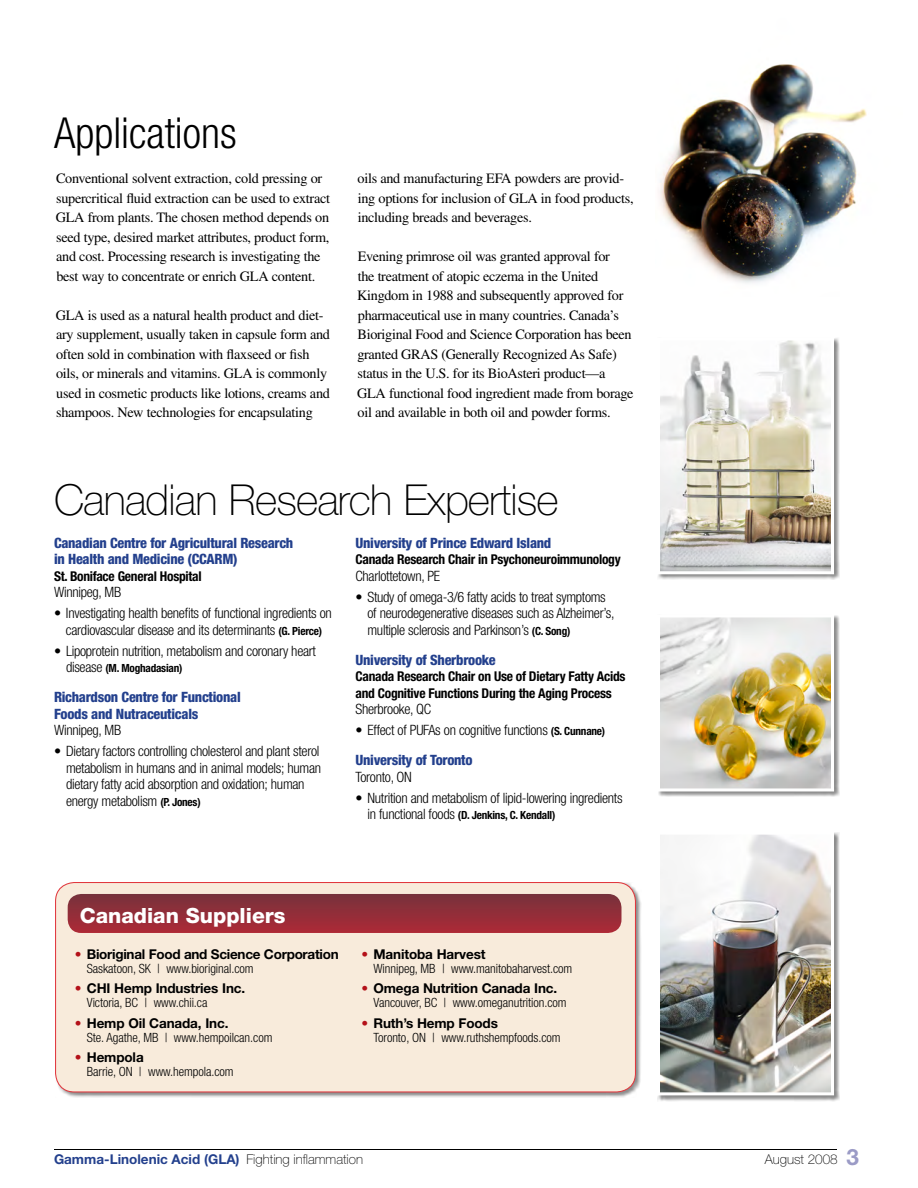
<style>
.page{position:relative;width:918px;height:1188px;background:#fff}
.page>*{position:absolute;margin:0;border:0;box-sizing:border-box;transform-origin:0 0}
.t1{font:100 42.75px "Helvetica Neue LT Std";letter-spacing:-.02em;color:#000}
.t2{font:300 condensed 42.75px "Helvetica Neue LT Std";color:#000}
.t3{font:800 21px "Helvetica Neue LT Std";color:#fff}
.t4{font:14.25px/19.5px "Times LT Std";letter-spacing:-.02em;color:#000}
.t5{font:300 condensed 14.25px/16.5px "Helvetica Neue LT Std";letter-spacing:-.02em;color:#000}
.t6{font:800 condensed 14.25px/16.5px "Helvetica Neue LT Std";letter-spacing:-.02em;color:#23408d}
.t7{font:700 condensed 13.5px/16.5px "Helvetica Neue LT Std";letter-spacing:-.02em;color:#000}
.t8{font:700 13.5px "Helvetica Neue LT Std";letter-spacing:-.01em;color:#000}
.t9{font:700 13.5px "Helvetica Neue LT Std";color:#23408d}
.t10{font:100 13.5px "Helvetica Neue LT Std";color:#000}
.t11{font:300 condensed 12.75px "Helvetica Neue LT Std";letter-spacing:-.005em;color:#000}
.t12{font:700 condensed 11.25px "Helvetica Neue LT Std";letter-spacing:-.02em;color:#000}
.s1{font-weight:700;font-size:11.25px}
.s2{font-weight:300;font-size:14.25px}
.s3{font-weight:800;color:#23408d}
.s4{font-weight:400;color:#b41119}
.s5{font-weight:100;color:#000}
.s6{font-weight:700;font-size:22.5px;color:#9b9bc6}
</style>
<div class="page">
<hr style="left:54px;top:1149px;width:783px;height:1px;background:#000">
<img style="left:660px;top:64px;width:207px;height:219px">
<div style="left:55px;top:882px;width:587px;height:216px;background:#000;opacity:.45"></div>
<div style="left:56px;top:883px;width:579px;height:209px;background:#f8ebdb;border-radius:19px"></div>
<div style="left:55px;top:882px;width:581px;height:210px;border:1px solid #e1383e;border-radius:19px"></div>
<svg style="left:68px;top:894px;width:553px;height:39px;background:#922e3a"></svg>
<div style="left:657px;top:338px;width:183px;height:242px;background:#000;opacity:.45"></div>
<img style="left:661px;top:342px;width:169px;height:228px">
<div style="left:657px;top:338px;width:177px;height:236px;border:3px solid #fff"></div>
<div style="left:657px;top:615px;width:183px;height:182px;background:#000;opacity:.45"></div>
<img style="left:661px;top:618px;width:169px;height:169px">
<div style="left:657px;top:614px;width:177px;height:177px;border:3px solid #fff"></div>
<div style="left:657px;top:832px;width:183px;height:269px;background:#000;opacity:.45"></div>
<img style="left:661px;top:836px;width:169px;height:255px">
<div style="left:657px;top:832px;width:177px;height:263px;border:3px solid #fff"></div>
<h1 class="t2" style="left:54px;top:109px;width:184px">Applications</h1>
<p class="t4" style="left:56px;top:169px;width:276px">Conventional solvent extraction, cold pressing or supercritical fluid extraction can be used to extract GLA from plants. The chosen method depends on seed type, desired market attributes, product form, and cost. Processing research is investigating the best way to concentrate or enrich GLA content.</p>
<p class="t4" style="left:56px;top:305px;width:276px">GLA is used as a natural health product and diet&shy;ary supplement, usually taken in capsule form and often sold in combination with flaxseed or fish oils, or minerals and vitamins. GLA is commonly used in cosmetic products like lotions, creams and shampoos. New technologies for encapsulating</p>
<p class="t4" style="left:358px;top:168px;width:278px">oils and manufacturing EFA powders are provid&shy;ing options for inclusion of GLA in food products, including breads and beverages.</p>
<p class="t4" style="left:357px;top:246px;width:278px">Evening primrose oil was granted approval for<br>the treatment of atopic eczema in the United Kingdom in 1988 and subsequently approved for pharmaceutical use in many countries. Canada’s Bioriginal Food and Science Corporation has been granted GRAS (Generally Recognized As Safe) status in the U.S. for its BioAsteri product—a GLA functional food ingredient made from borage oil and available in both oil and powder forms.</p>
<h1 class="t1" style="left:54px;top:475px;width:506px">Canadian Research Expertise</h1>
<p class="t6" style="left:54px;top:534px;width:241px">Canadian Centre for Agricultural Research in Health and Medicine (CCARM)</p>
<p class="t7" style="left:54px;top:568px;width:149px">St. Boniface General Hospital</p>
<p class="t5" style="left:54px;top:584px;width:69px">Winnipeg, MB</p>
<p class="t5" style="left:54px;top:605px;width:279px;text-align:center">• Investigating health benefits of functional ingredients on cardiovascular disease and its determinants <span class="s1">(G. Pierce)</span></p>
<p class="t5" style="left:54px;top:642px;width:264px">• Lipoprotein nutrition, metabolism and coronary heart</p>
<p class="t12" style="left:66px;top:662px;width:118px"><span class="s2">disease</span> (M. Moghadasian)</p>
<p class="t6" style="left:54px;top:689px;width:188px">Richardson Centre for Functional<br>Foods and Nutraceuticals</p>
<p class="t5" style="left:54px;top:722px;width:69px">Winnipeg, MB</p>
<p class="t5" style="left:66px;top:743px;width:257px;text-indent:-12px">• Dietary factors controlling cholesterol and plant sterol metabolism in humans and in animal models; human dietary fatty acid absorption and oxidation; human energy metabolism <span class="s1">(P. Jones)</span></p>
<p class="t6" style="left:356px;top:534px;width:197px">University of Prince Edward Island</p>
<p class="t7" style="left:356px;top:551px;width:267px">Canada Research Chair in Psychoneuroimmunology</p>
<p class="t5" style="left:356px;top:567px;width:86px">Charlottetown, PE</p>
<p class="t5" style="left:367px;top:588px;width:248px;text-indent:-12px">• Study of omega-3/6 fatty acids to treat symptoms of neurodegenerative diseases such as Alzheimer’s, multiple sclerosis and Parkinson’s <span class="s1">(C. Song)</span></p>
<p class="t6" style="left:356px;top:651px;width:142px">University of Sherbrooke</p>
<p class="t7" style="left:356px;top:668px;width:272px">Canada Research Chair on Use of Dietary Fatty Acids and Cognitive Functions During the Aging Process</p>
<p class="t5" style="left:356px;top:701px;width:77px">Sherbrooke, QC</p>
<p class="t5" style="left:356px;top:715px;width:251px;line-height:30px">• Effect of PUFAs on cognitive functions <span class="s1">(S. Cunnane)<br></span><span class="s3">University of Toronto</span></p>
<p class="t5" style="left:356px;top:768px;width:58px">Toronto, ON</p>
<p class="t5" style="left:355px;top:789px;width:269px">• Nutrition and metabolism of lipid-lowering ingredients</p>
<p class="t12" style="left:367px;top:809px;width:189px"><span class="s2">in functional foods</span> (D. Jenkins, C. Kendall)</p>
<h2 class="t3" style="left:80px;top:903px;width:207px">Canadian Suppliers</h2>
<p class="t8" style="left:75px;top:945px;width:265px"><span class="s4">•</span> Bioriginal Food and Science Corporation</p>
<p class="t11" style="left:87px;top:961px;width:168px">Saskatoon, SK | www.bioriginal.com</p>
<p class="t8" style="left:75px;top:980px;width:172px"><span class="s4">•</span> CHI Hemp Industries Inc.</p>
<p class="t11" style="left:87px;top:996px;width:122px">Victoria, BC | www.chii.ca</p>
<p class="t8" style="left:75px;top:1014px;width:155px"><span class="s4">•</span> Hemp Oil Canada, Inc.</p>
<p class="t11" style="left:87px;top:1030px;width:187px">Ste. Agathe, MB | www.hempoilcan.com</p>
<p class="t8" style="left:75px;top:1049px;width:70px"><span class="s4">•</span> Hempola</p>
<p class="t11" style="left:87px;top:1065px;width:148px">Barrie, ON | www.hempola.com</p>
<p class="t8" style="left:361px;top:945px;width:126px"><span class="s4">•</span> Manitoba Harvest</p>
<p class="t11" style="left:374px;top:961px;width:200px">Winnipeg, MB | www.manitobaharvest.com</p>
<p class="t8" style="left:361px;top:980px;width:197px"><span class="s4">•</span> Omega Nutrition Canada Inc.</p>
<p class="t11" style="left:374px;top:996px;width:195px">Vancouver, BC | www.omeganutrition.com</p>
<p class="t8" style="left:361px;top:1014px;width:138px"><span class="s4">•</span> Ruth’s Hemp Foods</p>
<p class="t11" style="left:373px;top:1030px;width:189px">Toronto, ON | www.ruthshempfoods.com</p>
<p class="t9" style="left:54px;top:1151px;width:311px">Gamma-Linolenic Acid (GLA) <span class="s5">Fighting inflammation</span></p>
<p class="t10" style="left:765px;top:1152px;width:96px">August 2008 <span class="s6">3</span></p>
</div>
